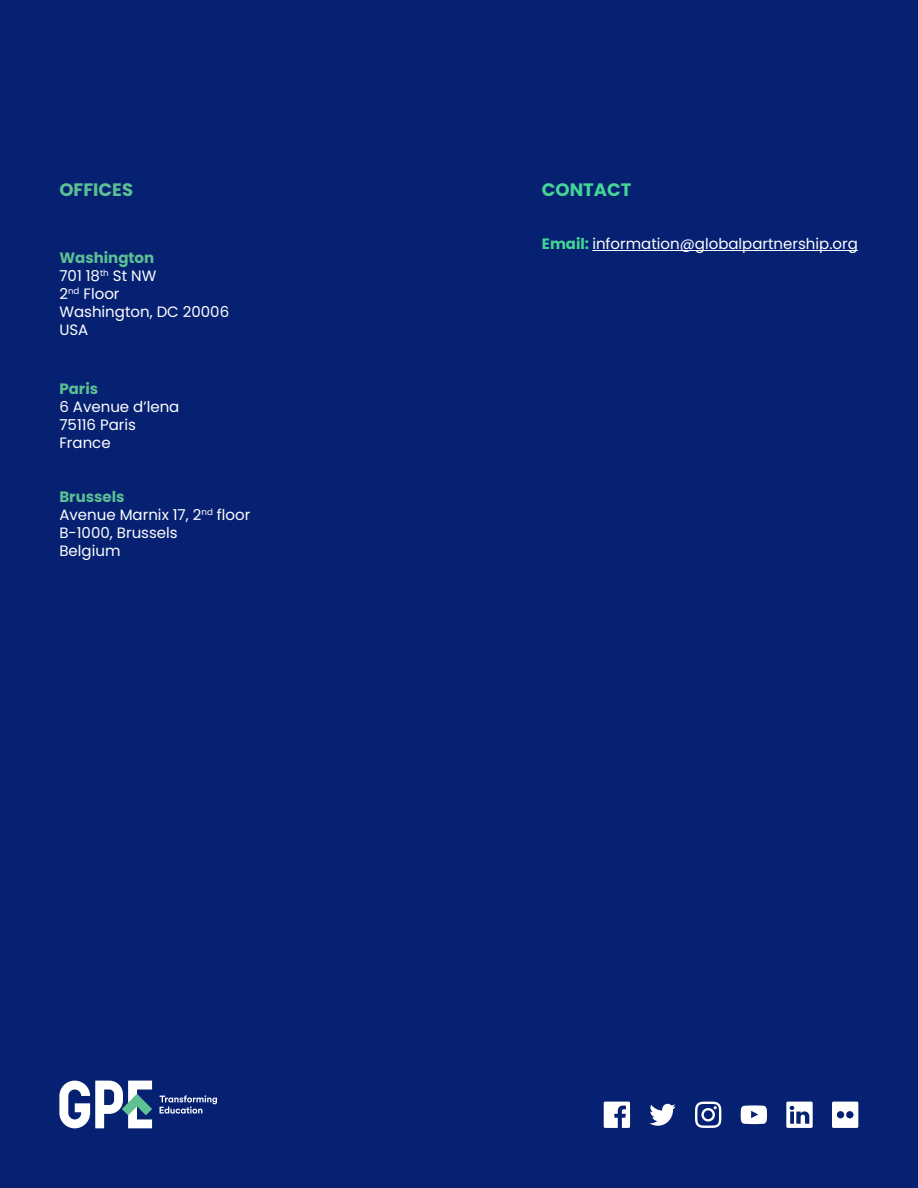
<style>
.page{position:relative;width:918px;height:1188px;background:#062172}
.page>*{position:absolute;margin:0;border:0;box-sizing:border-box;transform-origin:0 0}
.t1{font:700 18px "Poppins";color:#5bc094}
.t2{font:700 18px "Poppins";color:#43d596}
.t3{font:15px/18px "Poppins";color:#fff}
.s1{font-weight:700;color:#5bc094}
.s2{font-weight:700;color:#43d596}
</style>
<div class="page">
<svg style="left:59px;top:1081px;width:93px;height:47px"></svg>
<svg style="left:160px;top:1095px;width:57px;height:19px"></svg>
<hr style="left:592px;top:250px;width:266px;height:1px;background:#fff">
<svg style="left:604px;top:1102px;width:26px;height:26px"></svg>
<svg style="left:649px;top:1104px;width:27px;height:22px"></svg>
<svg style="left:695px;top:1102px;width:26px;height:26px"></svg>
<svg style="left:741px;top:1105px;width:26px;height:19px"></svg>
<svg style="left:786px;top:1102px;width:27px;height:26px"></svg>
<svg style="left:832px;top:1102px;width:26px;height:26px"></svg>
<p class="t1" style="left:59px;top:179px;width:75px">OFFICES</p>
<p class="t3" style="left:59px;top:249px;width:171px"><span class="s1">Washington<br></span>701 18<sup>th</sup> St NW<br>2<sup>nd</sup> Floor<br>Washington, DC 20006<br>USA</p>
<p class="t3" style="left:59px;top:380px;width:122px"><span class="s1">Paris<br></span>6 Avenue d’lena<br>75116 Paris<br>France</p>
<p class="t3" style="left:59px;top:488px;width:192px"><span class="s1">Brussels<br></span>Avenue Marnix 17, 2<sup>nd</sup> floor<br>B-1000, Brussels<br>Belgium</p>
<p class="t2" style="left:542px;top:179px;width:91px">CONTACT</p>
<p class="t3" style="left:542px;top:235px;width:318px"><span class="s2">Email:</span> information@globalpartnership.org</p>
</div>
